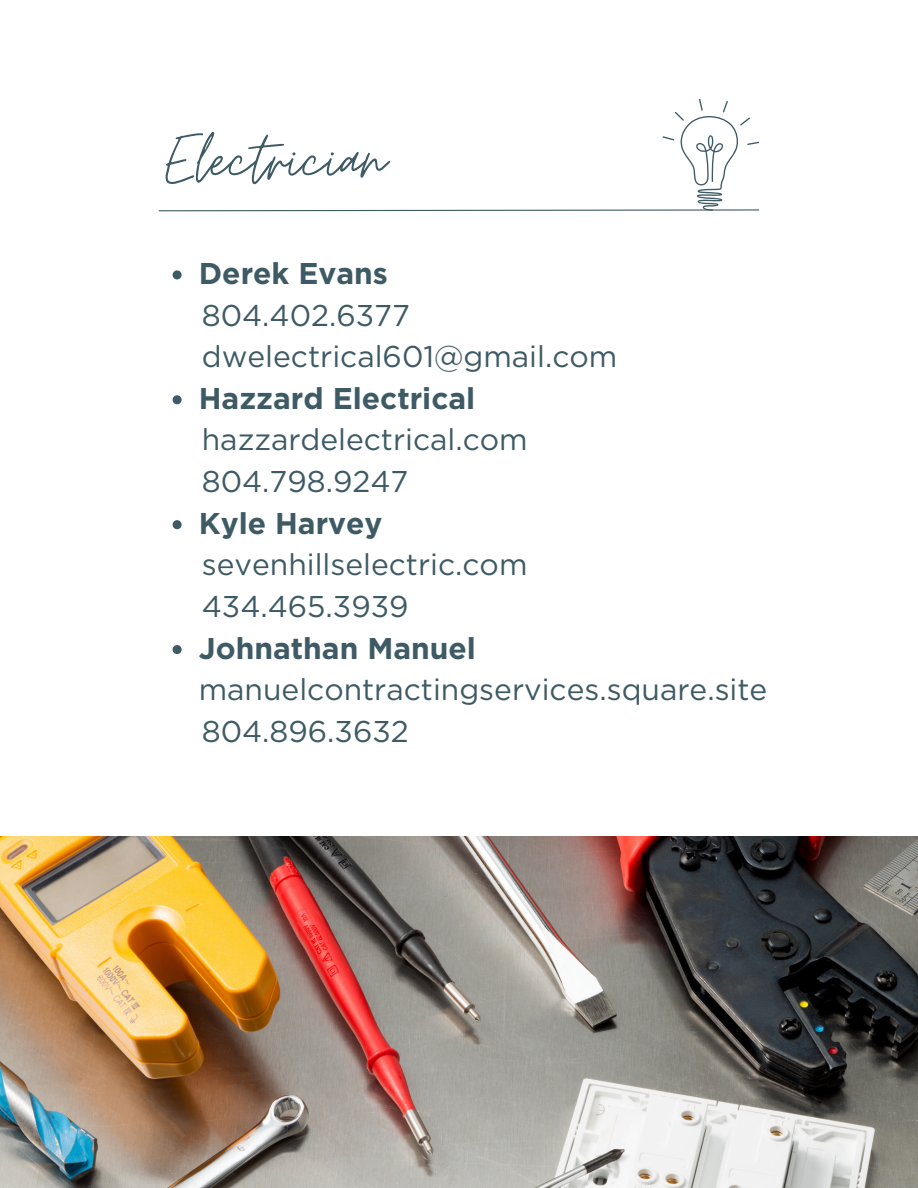
<style>
.page{position:relative;width:918px;height:1188px;background:#fff}
.page>*{position:absolute;margin:0;border:0;box-sizing:border-box;transform-origin:0 0}
.t1{font:79.5px "Moon Time";color:#3e5a64}
.t2{font:30px/41.7px "Gotham";color:#3e5a64}
.t3{font:700 30px "Gotham";color:#3e5a64}
.s1{font-weight:700}
</style>
<div class="page">
<svg style="left:173px;top:270px;width:9px;height:9px"></svg>
<svg style="left:173px;top:395px;width:9px;height:9px"></svg>
<svg style="left:173px;top:520px;width:9px;height:9px"></svg>
<svg style="left:173px;top:645px;width:9px;height:9px"></svg>
<img style="left:0;top:837px;width:918px;height:351px">
<svg style="left:158px;top:99px;width:602px;height:113px"></svg>
<p class="t1" style="left:166px;top:111px;width:222px">Electrician</p>
<h1 class="t3" style="left:199px;top:255px;width:191px">Derek Evans</h1>
<p class="t2" style="left:202px;top:294px;width:210px">804.402.6377</p>
<p class="t2" style="left:202px;top:336px;width:417px">dwelectrical601@gmail.com</p>
<p class="t3" style="left:199px;top:380px;width:278px">Hazzard Electrical</p>
<p class="t2" style="left:202px;top:419px;width:327px">hazzardelectrical.com</p>
<p class="t2" style="left:202px;top:460px;width:208px">804.798.9247</p>
<p class="t3" style="left:199px;top:505px;width:185px">Kyle Harvey</p>
<p class="t2" style="left:202px;top:544px;width:327px">sevenhillselectric.com</p>
<p class="t2" style="left:202px;top:585px;width:208px">434.465.3939</p>
<p class="t2" style="left:199px;top:627px;width:570px"><span class="s1">Johnathan Manuel </span>manuelcontractingservices.square.site</p>
<p class="t2" style="left:202px;top:710px;width:208px">804.896.3632</p>
</div>
